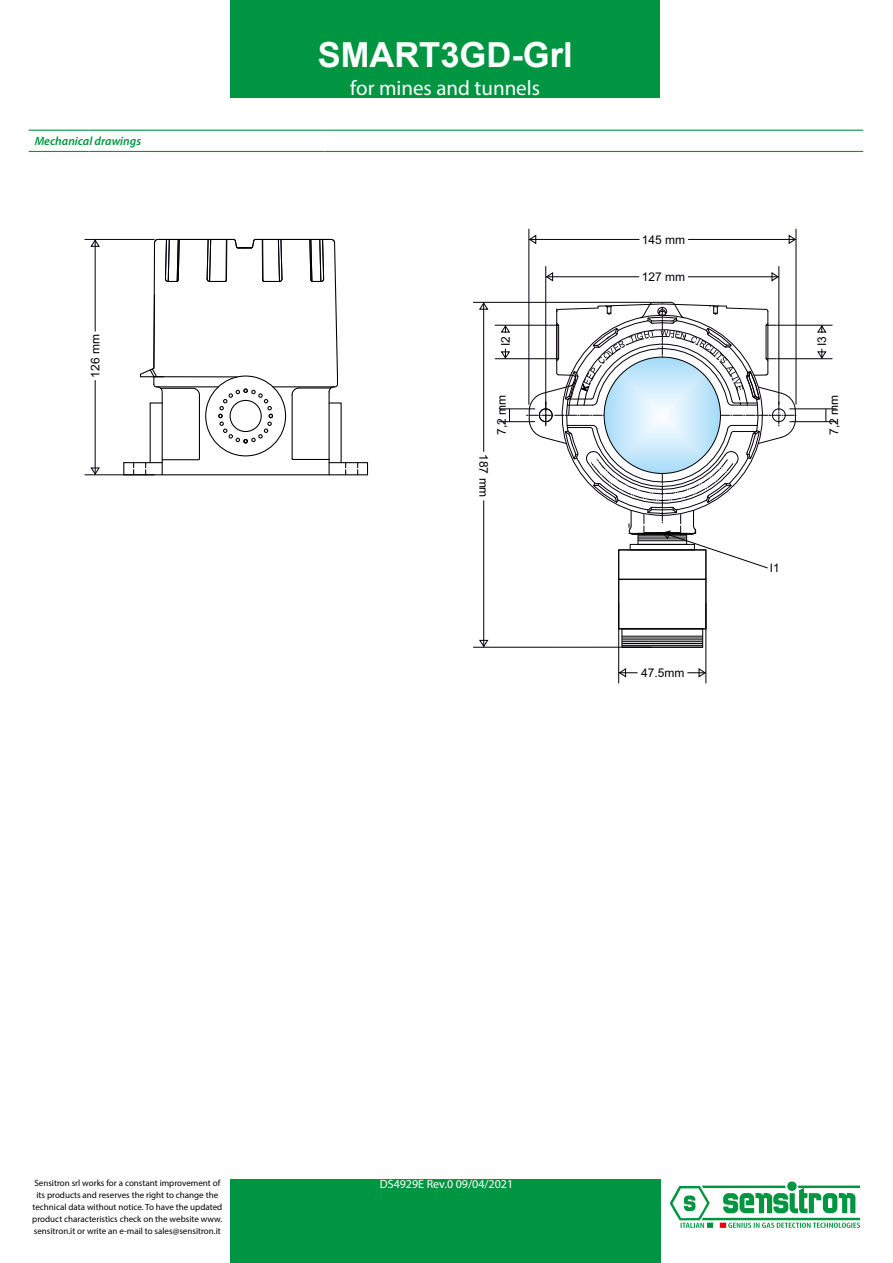
<style>
.page{position:relative;width:893px;height:1263px;background:#fff}
.page>*{position:absolute;margin:0;border:0;box-sizing:border-box;transform-origin:0 0}
.t1{font:700 34.5px "Arial";color:#fff}
.t2{font:21px "Myriad Pro";color:#fff}
.t3{font:12px "Arial";color:#040007}
.t4{font:12px "Myriad Pro";color:#fff}
.t5{font:italic 600 12px "Myriad Pro";color:#009641}
.t6{font:11.7px "Arial";color:#000}
.t7{font:9px/12px "Myriad Pro";color:#000;text-align:center}
</style>
<div class="page">
<div style="left:231px;top:1179px;width:430px;height:84px;background:#009641"></div>
<div style="left:230px;top:0;width:430px;height:98px;background:#009641"></div>
<svg style="left:670px;top:1181px;width:190px;height:47px"></svg>
<svg style="left:473px;top:228px;width:364px;height:456px"></svg>
<hr style="left:789px;top:421px;width:47px;height:1px;background:#040007">
<hr style="left:789px;top:409px;width:47px;height:1px;background:#040007">
<svg style="left:826px;top:409px;width:1px;height:13px"></svg>
<hr style="left:499px;top:421px;width:36px;height:1px;background:#040007">
<hr style="left:499px;top:409px;width:36px;height:1px;background:#040007">
<svg style="left:509px;top:410px;width:1px;height:12px"></svg>
<svg style="left:84px;top:238px;width:285px;height:238px"></svg>
<hr style="left:29px;top:130px;width:60px;height:1px;background:#009641">
<hr style="left:89px;top:130px;width:236px;height:1px;background:#009641">
<hr style="left:325px;top:130px;width:538px;height:1px;background:#009641">
<hr style="left:29px;top:151px;width:60px;height:1px;background:#009641">
<hr style="left:89px;top:151px;width:236px;height:1px;background:#009641">
<hr style="left:325px;top:151px;width:538px;height:1px;background:#009641">
<h3 class="t5" style="left:35px;top:134px;width:108px">Mechanical drawings</h3>
<h3 class="t3" style="left:87px;top:378px;width:45px;rotate:-90deg">126 mm</h3>
<h1 class="t1" style="left:318px;top:31px;width:256px">SMART3GD-Grl</h1>
<h2 class="t2" style="left:350px;top:75px;width:191px">for mines and tunnels</h2>
<h3 class="t3" style="left:642px;top:231px;width:45px">145 mm</h3>
<h3 class="t3" style="left:642px;top:269px;width:45px">127 mm</h3>
<h3 class="t3" style="left:497px;top:346px;width:12px;rotate:-90deg">I2</h3>
<h3 class="t3" style="left:814px;top:346px;width:12px;rotate:-90deg">I3</h3>
<h3 class="t3" style="left:493px;top:435px;width:42px;rotate:-90deg">7,2 mm</h3>
<h3 class="t3" style="left:826px;top:435px;width:42px;rotate:-90deg">7,2 mm</h3>
<h3 class="t3" style="left:479px;top:470px;width:38px;rotate:-90deg">25 mm</h3>
<h3 class="t3" style="left:492px;top:454px;width:45px;rotate:90deg">187 mm</h3>
<h3 class="t3" style="left:641px;top:665px;width:45px">47.5mm</h3>
<p class="t6" style="left:770px;top:559px;width:11px">I1</p>
<p class="t7" style="left:32px;top:1176px;width:192px">Sensitron srl works for a constant improvement of its products and reserves the right to change the technical data without notice. To have the updated product characteristics check on the website www. sensitron.it or write an e-mail to sales@sensitron.it</p>
<h3 class="t4" style="left:380px;top:1176px;width:135px">DS4929E Rev.0 09/04/2021</h3>
</div>
